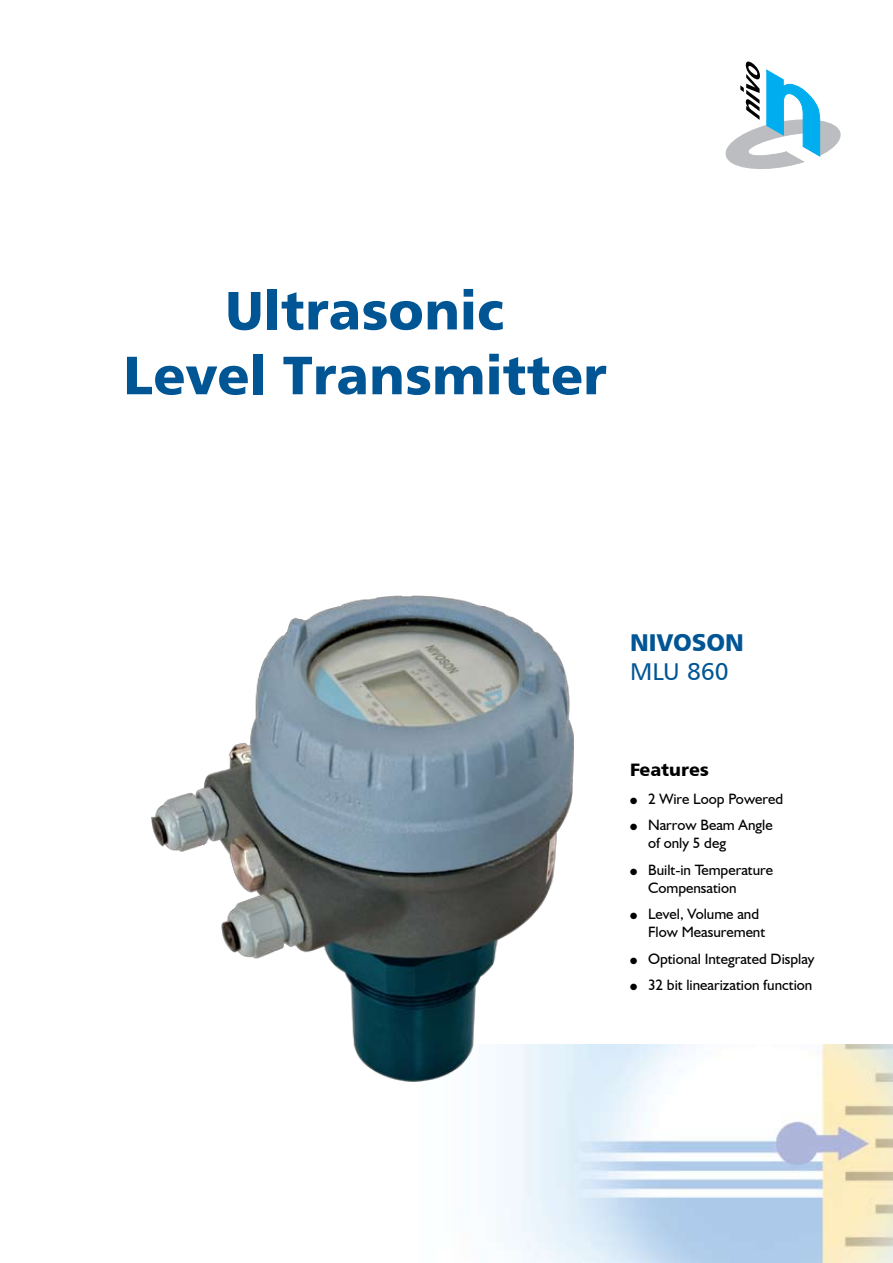
<style>
.page{position:relative;width:893px;height:1263px;background:#fff}
.page>*{position:absolute;margin:0;border:0;box-sizing:border-box;transform-origin:0 0}
.t1{font:54px/64.8px "Humanist 777 BT Black B";color:#005595;text-align:center}
.t2{font:24.3px "Humanist 777 BT Black B";color:#005595}
.t3{font:24.3px "Humanist 777 BT Roman B";color:#005595}
.t4{font:18px "Humanist 777 BT Black B";color:#000}
.t5{font:15px/26.5px "Humanist 521 BT";color:#000}
.s1{font-family:"Dixieland";font-size:9px}
</style>
<div class="page">
<svg style="left:725px;top:61px;width:116px;height:108px"></svg>
<img style="left:496px;top:1044px;width:397px;height:219px">
<img style="left:151px;top:595px;width:423px;height:487px">
<h1 class="t1" style="left:123px;top:277px;width:485px">Ultrasonic<br>Level Transmitter</h1>
<h2 class="t2" style="left:630px;top:627px;width:115px">NIVOSON</h2>
<h2 class="t3" style="left:630px;top:657px;width:100px">MLU 860</h2>
<p class="t4" style="left:630px;top:758px;width:80px">Features</p>
<p class="t5" style="left:630px;top:785px;width:155px"><span class="s1">l</span> 2 Wire Loop Powered <span class="s1">l</span> Narrow Beam Angle</p>
<p class="t5" style="left:630px;top:830px;width:145px;text-indent:18px">of only 5 deg<br><span class="s1">l</span> Built-in Temperature</p>
<p class="t5" style="left:630px;top:874px;width:131px;text-align:center">Compensation<br><span class="s1">l</span> Level, Volume and</p>
<p class="t5" style="left:630px;top:919px;width:186px;text-indent:18px">Flow Measurement<br><span class="s1">l</span> Optional Integrated Display <span class="s1">l</span> 32 bit linearization function</p>
</div>
